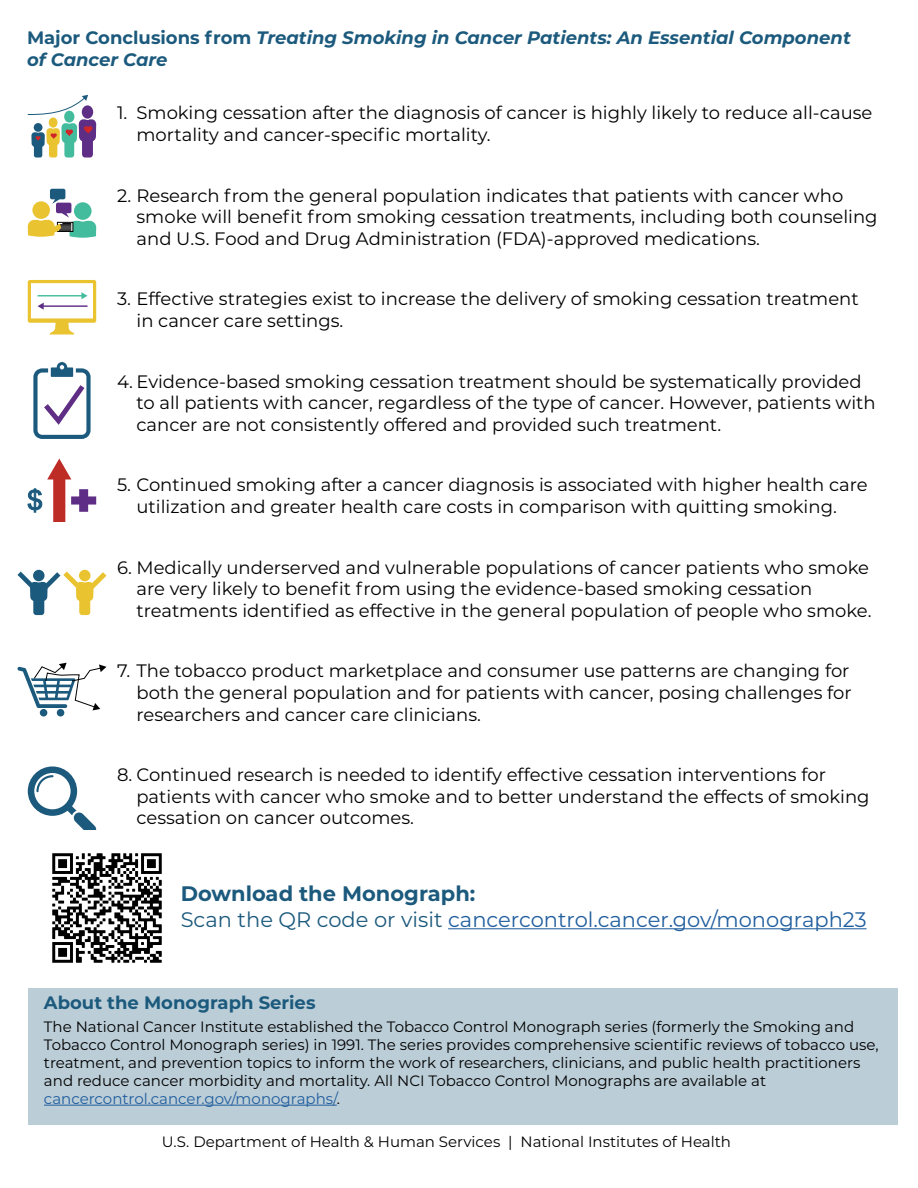
<style>
.page{position:relative;width:918px;height:1188px;background:#fff}
.page>*{position:absolute;margin:0;border:0;box-sizing:border-box;transform-origin:0 0}
.large_box_text{font:21px/25.2px "Montserrat";color:#215e9e}
.t1{font:18px/21.6px "Montserrat";color:#000}
.t2{font:italic 700 18px/21.6px "Montserrat";color:#1c5a7d}
.t3{font:700 18px "Montserrat";color:#1c5a7d}
.body_text{font:15px/18px "Montserrat";color:#000}
.large_box_text-2{font:15px "Montserrat";color:#000}
.s1{font-style:normal}
.s2{font-weight:700;color:#1c5a7d}
.s3{color:#1c5a7d}
.s4{color:#215e9e}
</style>
<div class="page">
<div style="left:28px;top:988px;width:869px;height:137px;background:#bbcdd7"></div>
<svg style="left:28px;top:95px;width:68px;height:63px"></svg>
<svg style="left:28px;top:189px;width:68px;height:49px"></svg>
<svg style="left:28px;top:280px;width:68px;height:54px"></svg>
<svg style="left:33px;top:362px;width:58px;height:77px"></svg>
<div style="left:53px;top:476px;width:12px;height:45px;background:#be2c26"></div>
<svg style="left:47px;top:459px;width:24px;height:20px"></svg>
<svg style="left:28px;top:488px;width:14px;height:25px"></svg>
<svg style="left:71px;top:489px;width:25px;height:23px"></svg>
<div style="left:33px;top:570px;width:12px;height:11px;background:#1c5a7d;border-radius:50%"></div>
<div style="left:79px;top:570px;width:12px;height:11px;background:#eac331;border-radius:50%"></div>
<svg style="left:17px;top:572px;width:89px;height:43px"></svg>
<div style="left:40px;top:709px;width:7px;height:8px;background:#1c5a7d;border-radius:50%"></div>
<div style="left:57px;top:709px;width:7px;height:8px;background:#1c5a7d;border-radius:50%"></div>
<svg style="left:17px;top:663px;width:89px;height:47px"></svg>
<svg style="left:28px;top:766px;width:68px;height:63px"></svg>
<hr style="left:448px;top:928px;width:419px;height:1px;background:#215e9e">
<img style="left:52px;top:853px;width:110px;height:110px">
<hr style="left:44px;top:1105px;width:293px;height:1px;background:#215e9e">
<h3 class="t2" style="left:27px;top:26px;width:825px"><span class="s1">Major Conclusions from</span> Treating Smoking in Cancer Patients: An Essential Component of Cancer Care</h3>
<p class="t1" style="left:136px;top:102px;width:738px;text-indent:-20px">1. Smoking cessation after the diagnosis of cancer is highly likely to reduce all-cause mortality and cancer-specific mortality.</p>
<p class="t1" style="left:136px;top:184px;width:743px;text-indent:-20px">2. Research from the general population indicates that patients with cancer who smoke will benefit from smoking cessation treatments, including both counseling and U.S. Food and Drug Administration (FDA)-approved medications.</p>
<p class="t1" style="left:136px;top:288px;width:724px;text-indent:-20px">3. Effective strategies exist to increase the delivery of smoking cessation treatment in cancer care settings.</p>
<p class="t1" style="left:136px;top:370px;width:741px;text-indent:-20px">4. Evidence-based smoking cessation treatment should be systematically provided to all patients with cancer, regardless of the type of cancer. However, patients with cancer are not consistently offered and provided such treatment.</p>
<p class="t1" style="left:136px;top:474px;width:733px;text-indent:-20px">5. Continued smoking after a cancer diagnosis is associated with higher health care utilization and greater health care costs in comparison with quitting smoking.</p>
<p class="t1" style="left:136px;top:556px;width:737px;text-indent:-20px">6. Medically underserved and vulnerable populations of cancer patients who smoke are very likely to benefit from using the evidence-based smoking cessation treatments identified as effective in the general population of people who smoke.</p>
<p class="t1" style="left:136px;top:660px;width:717px;text-align:justify;text-indent:-20px">7. The tobacco product marketplace and consumer use patterns are changing for both the general population and for patients with cancer, posing challenges for researchers and cancer care clinicians.</p>
<p class="t1" style="left:136px;top:763px;width:735px;text-indent:-20px">8. Continued research is needed to identify effective cessation interventions for patients with cancer who smoke and to better understand the effects of smoking cessation on cancer outcomes.</p>
<h2 class="large_box_text" style="left:181px;top:881px;width:687px"><span class="s2">Download the Monograph:<br></span><span class="s3">Scan the QR code or visit</span> cancercontrol.cancer.gov/monograph23</h2>
<h3 class="t3" style="left:44px;top:990px;width:273px">About the Monograph Series</h3>
<p class="body_text" style="left:44px;top:1017px;width:836px">The National Cancer Institute established the Tobacco Control Monograph series (formerly the Smoking and Tobacco Control Monograph series) in 1991. The series provides comprehensive scientific reviews of tobacco use, treatment, and prevention topics to inform the work of researchers, clinicians, and public health practitioners and reduce cancer morbidity and mortality. All NCI Tobacco Control Monographs are available at <span class="s4">cancercontrol.cancer.gov/monographs/</span>.</p>
<h2 class="large_box_text-2" style="left:162px;top:1132px;width:571px">U.S. Department of Health &amp; Human Services | National Institutes of Health</h2>
</div>
